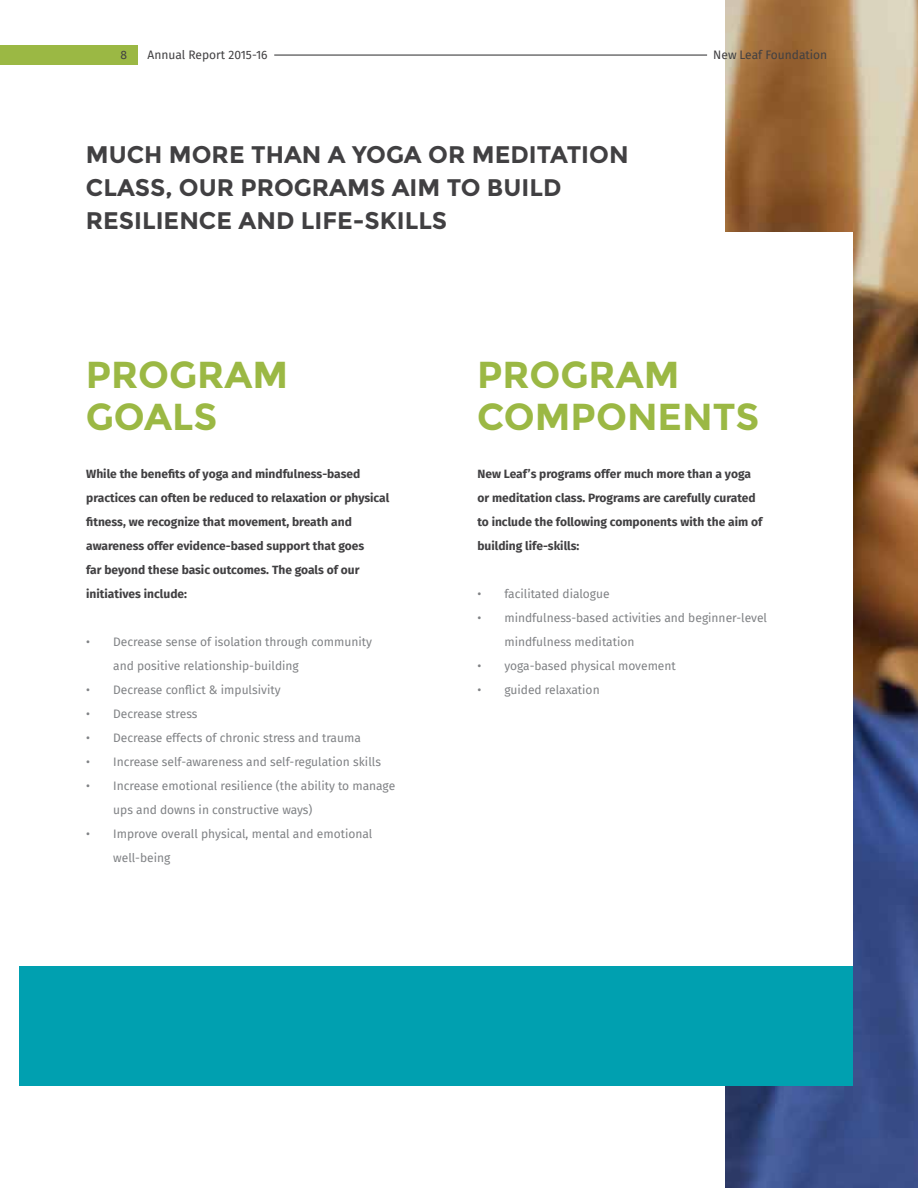
<style>
.page{position:relative;width:918px;height:1188px;background:#fff}
.page>*{position:absolute;margin:0;border:0;box-sizing:border-box;transform-origin:0 0}
.t1{font:700 37.5px/42px "Montserrat";color:#9bb844}
.t2{font:700 24px/33px "Montserrat";color:#414042}
.t3{font:12px/24px "Fira Sans";color:#808285}
.t4{font:700 12px/24px "Fira Sans";color:#414042}
.t5{font:12px "Fira Sans";color:#414042}
</style>
<div class="page">
<img style="left:725px;top:0;width:193px;height:1188px">
<div style="left:20px;top:233px;width:833px;height:733px;background:#fff"></div>
<div style="left:20px;top:966px;width:833px;height:119px;background:#00a0b0"></div>
<div style="left:0;top:45px;width:137px;height:20px;background:#9bb844"></div>
<hr style="left:274px;top:55px;width:433px;height:1px;background:#414042">
<p class="t5" style="left:120px;top:46px;width:8px">8</p>
<p class="t5" style="left:148px;top:46px;width:122px">Annual Report 2015-16</p>
<p class="t5" style="left:713px;top:46px;width:116px">New Leaf Foundation</p>
<h2 class="t2" style="left:86px;top:138px;width:544px">MUCH MORE THAN A YOGA OR MEDITATION<br>CLASS, OUR PROGRAMS AIM TO BUILD<br>RESILIENCE AND LIFE-SKILLS</h2>
<h1 class="t1" style="left:86px;top:354px;width:204px">PROGRAM<br>GOALS</h1>
<h1 class="t1" style="left:477px;top:354px;width:284px">PROGRAM<br>COMPONENTS</h1>
<p class="t4" style="left:86px;top:461px;width:305px">While the benefits of yoga and mindfulness-based practices can often be reduced to relaxation or physical fitness, we recognize that movement, breath and awareness offer evidence-based support that goes<br>far beyond these basic outcomes. The goals of our initiatives include:</p>
<p class="t3" style="left:113px;top:630px;width:260px;text-indent:-27px">• Decrease sense of isolation through community and positive relationship-building</p>
<p class="t3" style="left:86px;top:678px;width:196px">• Decrease conflict &amp; impulsivity</p>
<p class="t3" style="left:86px;top:702px;width:113px">• Decrease stress</p>
<p class="t3" style="left:86px;top:726px;width:276px">• Decrease effects of chronic stress and trauma</p>
<p class="t3" style="left:86px;top:750px;width:296px">• Increase self-awareness and self-regulation skills</p>
<p class="t3" style="left:113px;top:774px;width:283px;text-indent:-27px">• Increase emotional resilience (the ability to manage ups and downs in constructive ways)</p>
<p class="t3" style="left:113px;top:822px;width:261px;text-indent:-27px">• Improve overall physical, mental and emotional well-being</p>
<p class="t4" style="left:477px;top:461px;width:287px">New Leaf’s programs offer much more than a yoga or meditation class. Programs are carefully curated to include the following components with the aim of building life-skills:</p>
<p class="t3" style="left:477px;top:582px;width:134px">• facilitated dialogue</p>
<p class="t3" style="left:504px;top:606px;width:264px;text-indent:-27px">• mindfulness-based activities and beginner-level mindfulness meditation</p>
<p class="t3" style="left:477px;top:654px;width:200px">• yoga-based physical movement</p>
<p class="t3" style="left:477px;top:678px;width:124px">• guided relaxation</p>
</div>
